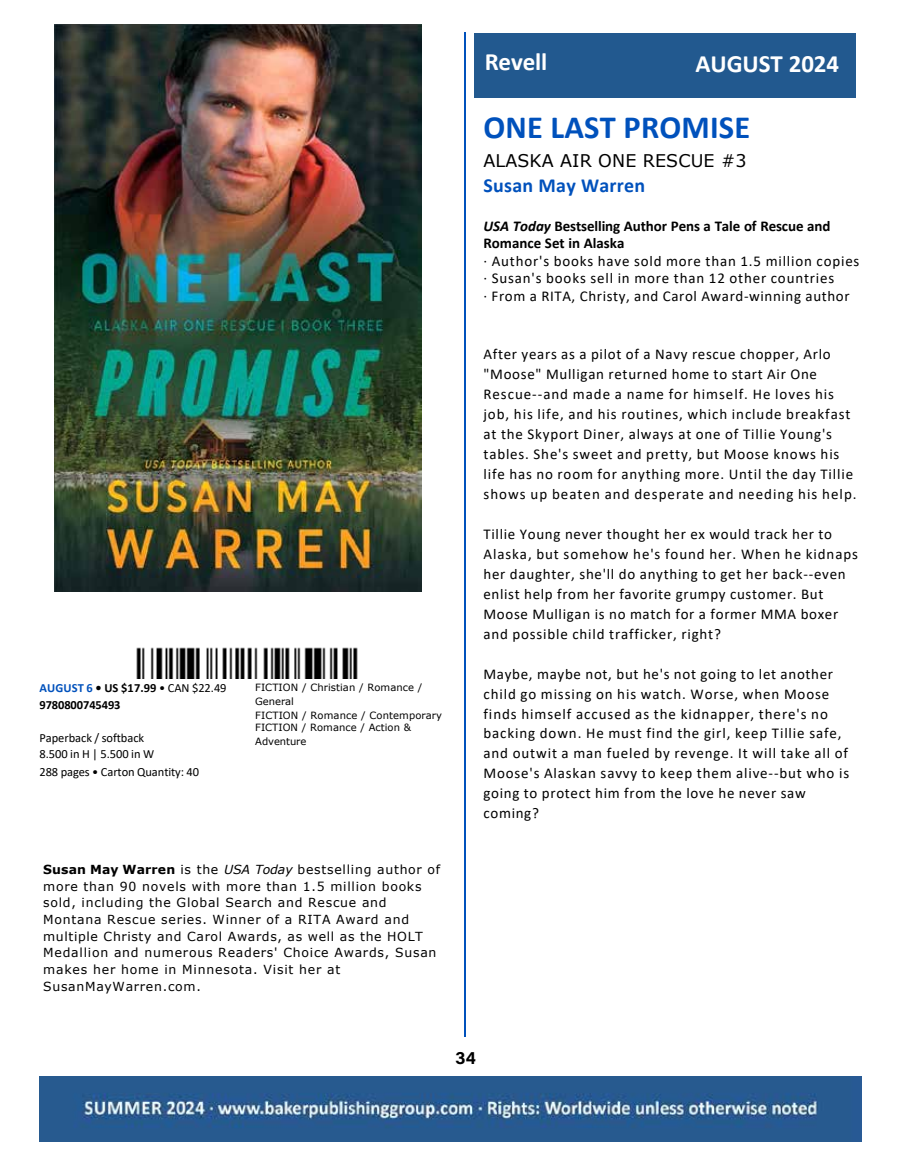
<style>
.page{position:relative;width:918px;height:1175px;background:#fff}
.page>*{position:absolute;margin:0;border:0;box-sizing:border-box;transform-origin:0 0}
.t1{font:700 32.4px "Calibri";letter-spacing:.005em;color:#0051bc}
.t2{font:700 24.9px "Calibri";letter-spacing:-.005em;color:#fff}
.t3{font:700 19.95px "Calibri";letter-spacing:.015em;color:#0051bc}
.t4{font:18px "Acumin Variable Concept";color:#000}
.t5{font:17.4px "Verdana";letter-spacing:.01em;color:#000}
.t6{font:15px/20px "Calibri";letter-spacing:.055em;color:#000}
.t7{font:700 15px/17.4px "Calibri";letter-spacing:-.005em;color:#000}
.t8{font:12.45px/16.2px "Verdana";letter-spacing:.06em;color:#000}
.t9{font:12.45px/16.2px "Calibri";letter-spacing:-.005em;color:#000}
.t10{font:700 12.45px/16.2px "Calibri";letter-spacing:-.005em;color:#000}
.t11{font:10.05px/13.6px "Verdana";letter-spacing:.005em;color:#000}
.s1{color:#0051bc}
.s2{font-weight:400}
.s3{font-weight:700}
.s4{font-style:italic}
</style>
<div class="page">
<img style="left:54px;top:25px;width:367px;height:566px">
<img style="left:136px;top:647px;width:222px;height:31px">
<hr style="left:465px;top:32px;width:1px;height:1004px;background:#0051bc">
<div style="left:475px;top:33px;width:380px;height:64px;background:#22598f"></div>
<img style="left:39px;top:1076px;width:822px;height:65px">
<p class="t10" style="left:39px;top:680px;width:189px"><span class="s1">AUGUST 6</span> • US $17.99 <span class="s2">• CAN $22.49<br></span>9780800745493</p>
<p class="t9" style="left:39px;top:729px;width:116px">Paperback / softback<br>8.500 in H | 5.500 in W</p>
<p class="t9" style="left:39px;top:763px;width:161px">288 pages • Carton Quantity: 40</p>
<p class="t11" style="left:255px;top:680px;width:188px">FICTION / Christian / Romance /<br>General<br>FICTION / Romance / Contemporary</p>
<p class="t11" style="left:255px;top:720px;width:157px">FICTION / Romance / Action &amp;<br>Adventure</p>
<p class="t8" style="left:43px;top:861px;width:399px"><span class="s3">Susan May Warren</span> is the <span class="s4">USA Today</span> bestselling author of more than 90 novels with more than 1.5 million books sold, including the Global Search and Rescue and</p>
<p class="t8" style="left:43px;top:911px;width:395px">Montana Rescue series. Winner of a RITA Award and multiple Christy and Carol Awards, as well as the HOLT<br>Medallion and numerous Readers' Choice Awards, Susan</p>
<p class="t8" style="left:43px;top:961px;width:299px">makes her home in Minnesota. Visit her at<br>SusanMayWarren.com.</p>
<h2 class="t2" style="left:485px;top:44px;width:64px">Revell</h2>
<h2 class="t2" style="left:696px;top:46px;width:145px">AUGUST 2024</h2>
<h1 class="t1" style="left:484px;top:105px;width:268px">ONE LAST PROMISE</h1>
<p class="t5" style="left:484px;top:149px;width:265px">ALASKA AIR ONE RESCUE #3</p>
<h3 class="t3" style="left:484px;top:171px;width:163px">Susan May Warren</h3>
<p class="t7" style="left:484px;top:217px;width:348px"><span class="s4">USA Today</span> Bestselling Author Pens a Tale of Rescue and<br>Romance Set in Alaska</p>
<p class="t6" style="left:484px;top:251px;width:377px;line-height:17.4px">· Author's books have sold more than 1.5 million copies · Susan's books sell in more than 12 other countries<br>· From a RITA, Christy, and Carol Award-winning author</p>
<p class="t6" style="left:484px;top:344px;width:375px">After years as a pilot of a Navy rescue chopper, Arlo "Moose" Mulligan returned home to start Air One Rescue--and made a name for himself. He loves his job, his life, and his routines, which include breakfast at the Skyport Diner, always at one of Tillie Young's tables. She's sweet and pretty, but Moose knows his life has no room for anything more. Until the day Tillie shows up beaten and desperate and needing his help.</p>
<p class="t6" style="left:484px;top:523px;width:376px">Tillie Young never thought her ex would track her to Alaska, but somehow he's found her. When he kidnaps her daughter, she'll do anything to get her back--even enlist help from her favorite grumpy customer. But Moose Mulligan is no match for a former MMA boxer and possible child trafficker, right?</p>
<p class="t6" style="left:484px;top:663px;width:367px">Maybe, maybe not, but he's not going to let another child go missing on his watch. Worse, when Moose finds himself accused as the kidnapper, there's no backing down. He must find the girl, keep Tillie safe, and outwit a man fueled by revenge. It will take all of Moose's Alaskan savvy to keep them alive--but who is going to protect him from the love he never saw coming?</p>
<p class="t4" style="left:456px;top:1045px;width:22px">34</p>
</div>
